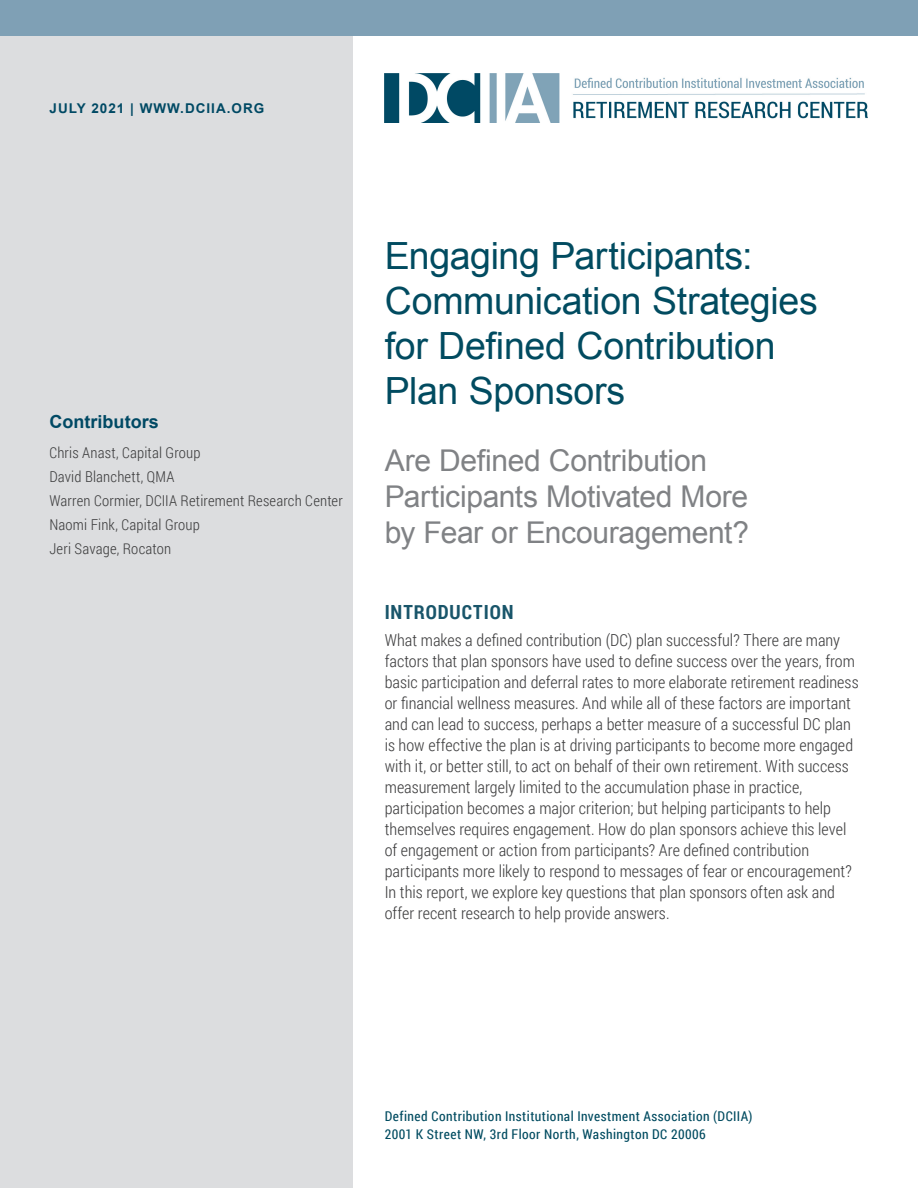
<style>
.page{position:relative;width:918px;height:1188px;background:#fff}
.page>*{position:absolute;margin:0;border:0;box-sizing:border-box;transform-origin:0 0}
.Body_copy_summary{font:37.5px/45px "Arial";letter-spacing:-.01em;color:#014b60}
.Body_copy_summary-2{font:30px/36px "Arial";letter-spacing:-.015em;color:#808285}
.Body_copy_summary-3{font:700 19.5px "Roboto Condensed";letter-spacing:.05em;color:#19556a}
.Contributors_header{font:700 18px "Arial";color:#004964}
.Body_copy_summary-4{font:300 16.5px/21px "Roboto Condensed";color:#3e3e3f}
.Contributors__names{font:300 15px "Roboto Condensed";letter-spacing:.01em;color:#3e3e3f}
.Running_footer{font:13.5px/18px "Roboto Condensed";letter-spacing:.035em;color:#014b60}
.Running_header{font:700 13.5px "Arial";letter-spacing:.075em;color:#004964}
</style>
<div class="page">
<div style="left:0;top:0;width:353px;height:1188px;background:#dcdddf"></div>
<div style="left:0;top:0;width:918px;height:36px;background:#7fa0b5"></div>
<img style="left:385px;top:74px;width:483px;height:49px">
<p class="Running_header" style="left:50px;top:100px;width:216px">JULY 2021 | WWW.DCIIA.ORG</p>
<p class="Contributors_header" style="left:50px;top:410px;width:111px">Contributors</p>
<p class="Contributors__names" style="left:50px;top:443px;width:153px">Chris Anast, Capital Group</p>
<p class="Contributors__names" style="left:50px;top:467px;width:126px">David Blanchett, QMA</p>
<p class="Contributors__names" style="left:50px;top:491px;width:295px">Warren Cormier, DCIIA Retirement Research Center</p>
<p class="Contributors__names" style="left:50px;top:515px;width:152px">Naomi Fink, Capital Group</p>
<p class="Contributors__names" style="left:50px;top:539px;width:123px">Jeri Savage, Rocaton</p>
<p class="Body_copy_summary" style="left:385px;top:233px;width:435px">Engaging Participants:<br>Communication Strategies for Defined Contribution<br>Plan Sponsors</p>
<p class="Body_copy_summary-2" style="left:385px;top:443px;width:366px">Are Defined Contribution<br>Participants Motivated More by Fear or Encouragement?</p>
<p class="Body_copy_summary-3" style="left:385px;top:598px;width:130px">INTRODUCTION</p>
<p class="Body_copy_summary-4" style="left:385px;top:629px;width:475px">What makes a defined contribution (DC) plan successful? There are many factors that plan sponsors have used to define success over the years, from basic participation and deferral rates to more elaborate retirement readiness or financial wellness measures. And while all of these factors are important and can lead to success, perhaps a better measure of a successful DC plan is how effective the plan is at driving participants to become more engaged with it, or better still, to act on behalf of their own retirement. With success measurement largely limited to the accumulation phase in practice, participation becomes a major criterion; but helping participants to help themselves requires engagement. How do plan sponsors achieve this level of engagement or action from participants? Are defined contribution participants more likely to respond to messages of fear or encouragement?<br>In this report, we explore key questions that plan sponsors often ask and offer recent research to help provide answers.</p>
<p class="Running_footer" style="left:385px;top:1106px;width:369px">Defined Contribution Institutional Investment Association (DCIIA)<br>2001 K Street NW, 3rd Floor North, Washington DC 20006</p>
</div>
